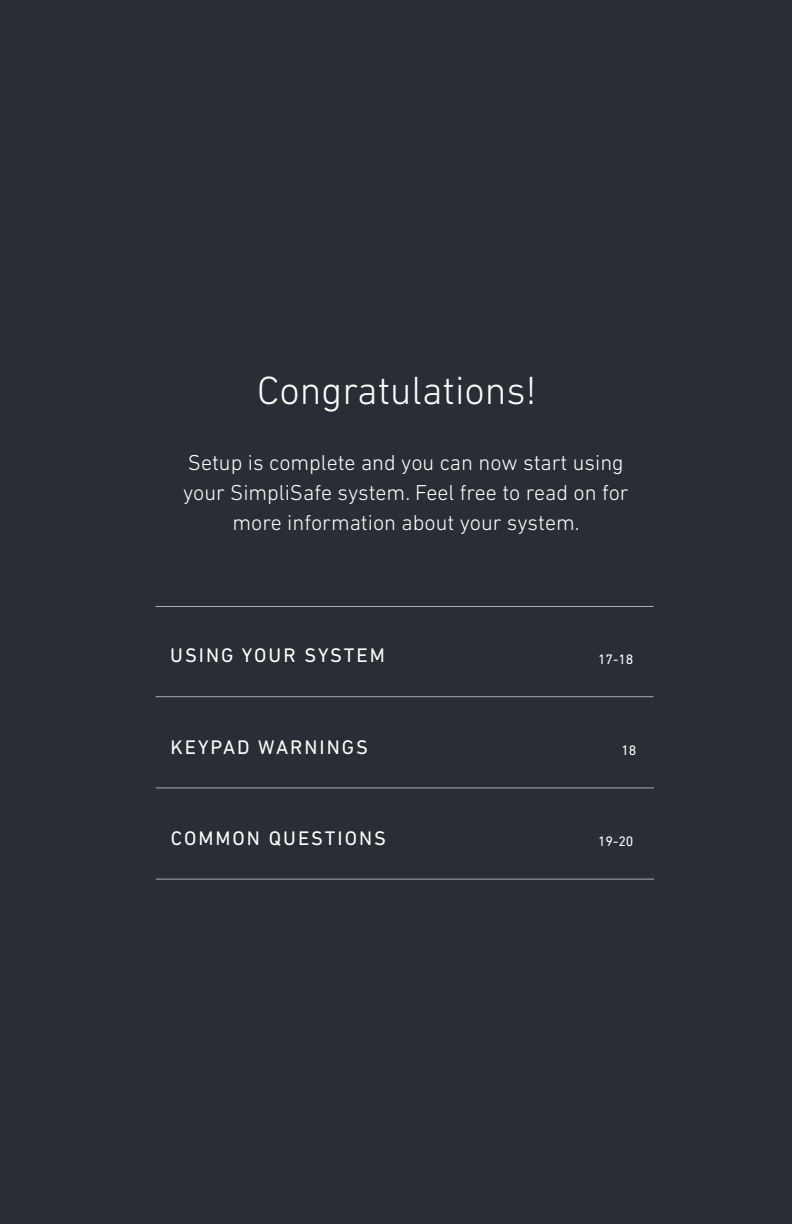
<style>
.page{position:relative;width:792px;height:1224px;background:#292e34}
.page>*{position:absolute;margin:0;border:0;box-sizing:border-box;transform-origin:0 0}
.t1{font:300 40px "DIN Next LT Pro";color:#fff}
.t2{font:300 22px/30px "DIN Next LT Pro";color:#fff;text-align:center}
.t3{font:20px "DIN Next LT Pro";letter-spacing:.1em;color:#fff}
.t4{font:14px "DIN Next LT Pro";letter-spacing:-.005em;color:#fff}
</style>
<div class="page">
<hr style="left:156px;top:606px;width:498px;height:1px;background:#fff">
<hr style="left:156px;top:696px;width:498px;height:1px;background:#fff">
<hr style="left:156px;top:787px;width:498px;height:1px;background:#fff">
<hr style="left:156px;top:879px;width:498px;height:1px;background:#fff">
<p class="t1" style="left:257px;top:368px;width:281px">Congratulations!</p>
<p class="t2" style="left:183px;top:447px;width:447px">Setup is complete and you can now start using your SimpliSafe system. Feel free to read on for more information about your system.</p>
<p class="t3" style="left:170px;top:644px;width:216px">USING YOUR SYSTEM</p>
<p class="t4" style="left:598px;top:651px;width:37px">17-18</p>
<p class="t3" style="left:170px;top:735px;width:199px">KEYPAD WARNINGS</p>
<p class="t4" style="left:621px;top:742px;width:17px">18</p>
<p class="t3" style="left:171px;top:826px;width:217px">COMMON QUESTIONS</p>
<p class="t4" style="left:598px;top:833px;width:37px">19-20</p>
</div>
